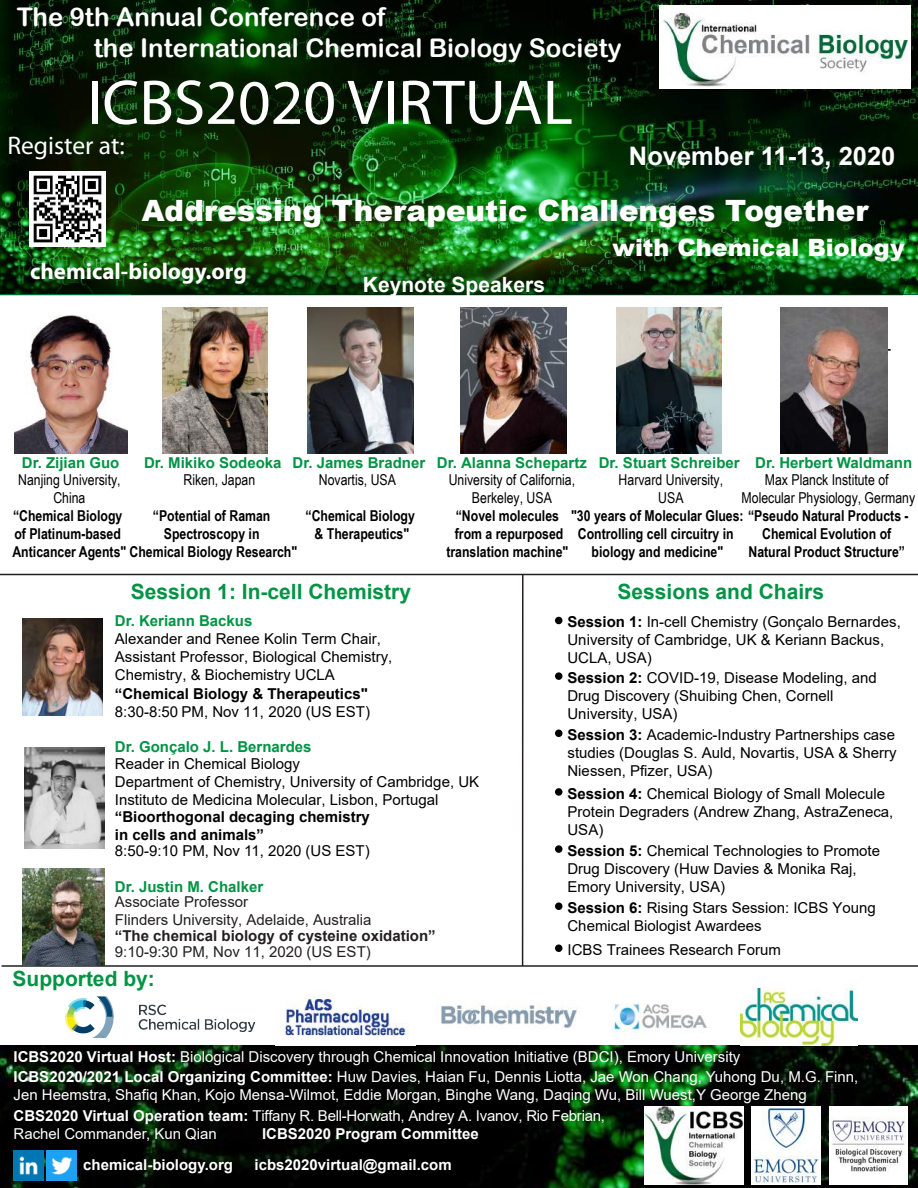
<style>
.page{position:relative;width:918px;height:1188px;background:#fff}
.page>*{position:absolute;margin:0;border:0;box-sizing:border-box;transform-origin:0 0}
.t1{font:700 63.75px "Roboto";color:#fff}
.t2{font:900 29.4px "Arial";color:#fff}
.t3{font:25.65px/30.9px "Arial Rounded MT Bold";color:#fff}
.t4{font:700 25.5px "Arial";color:#fff}
.t5{font:700 25.5px "Roboto";color:#fff}
.t6{font:900 23.85px "Arial";color:#fff}
.t7{font:700 22.95px "Myriad Pro";color:#fff;scale:.86 1}
.t8{font:700 22.95px "Myriad Pro";color:#fff}
.t9{font:700 21px "Arial";color:#009444}
.t10{font:700 21px "Arial";color:#fff}
.t11{font:16.5px "Arial";color:#000}
.t12{font:15px/18px "Arial";color:#000}
.t13{font:15px/18px "Arial";color:#fff}
.t14{font:700 15px/18px "Arial Narrow";color:#000;text-align:center}
.t15{font:700 15px "Arial";color:#009444}
.t16{font:15px/18px "Arial Narrow";color:#000;text-align:center}
.t17{font:15px/18px "Arial";color:#231f20}
.t18{font:700 15px/18px "Arial";color:#000}
.t19{font:700 15px "Arial";color:#fff}
.t20{font:700 15px "Arial";color:#231f20}
.s1{font-weight:700}
</style>
<div class="page">
<img style="left:0;top:1046px;width:917px;height:142px">
<div style="left:555px;top:617px;width:7px;height:7px;background:#000;border-radius:50%"></div>
<div style="left:555px;top:672px;width:7px;height:8px;background:#000;border-radius:50%"></div>
<div style="left:555px;top:730px;width:7px;height:7px;background:#000;border-radius:50%"></div>
<div style="left:555px;top:788px;width:7px;height:8px;background:#000;border-radius:50%"></div>
<div style="left:555px;top:845px;width:7px;height:8px;background:#000;border-radius:50%"></div>
<img style="left:0;top:0;width:918px;height:255px">
<img style="left:30px;top:171px;width:76px;height:76px">
<img style="left:659px;top:6px;width:252px;height:82px">
<img style="left:0;top:255px;width:918px;height:40px">
<img style="left:752px;top:1106px;width:69px;height:79px">
<img style="left:829px;top:1106px;width:79px;height:79px">
<img style="left:47px;top:1150px;width:30px;height:30px">
<img style="left:13px;top:1150px;width:30px;height:30px">
<hr style="left:522px;top:575px;width:2px;height:391px;background:#231f20">
<hr style="left:0;top:574px;width:918px;height:1px;background:#231f20">
<div style="left:555px;top:902px;width:7px;height:8px;background:#000;border-radius:50%"></div>
<img style="left:645px;top:1106px;width:99px;height:79px">
<img style="left:441px;top:1003px;width:136px;height:25px">
<img style="left:275px;top:998px;width:139px;height:38px">
<img style="left:741px;top:988px;width:117px;height:57px">
<img style="left:613px;top:1003px;width:94px;height:35px">
<img style="left:65px;top:996px;width:191px;height:41px">
<img style="left:25px;top:747px;width:80px;height:102px">
<hr style="left:2px;top:965px;width:916px;height:2px;background:#231f20">
<img style="left:23px;top:868px;width:81px;height:97px">
<img style="left:23px;top:618px;width:80px;height:98px">
<img style="left:14px;top:315px;width:113px;height:138px">
<img style="left:162px;top:307px;width:106px;height:146px">
<img style="left:617px;top:307px;width:105px;height:146px">
<img style="left:780px;top:307px;width:107px;height:146px">
<img style="left:308px;top:307px;width:105px;height:146px">
<img style="left:461px;top:307px;width:105px;height:146px">
<div style="left:555px;top:944px;width:7px;height:8px;background:#000;border-radius:50%"></div>
<h3 class="t3" style="left:94px;top:1px;width:530px;text-indent:-77px">The 9th Annual Conference of<br>the International Chemical Biology Society</h3>
<h1 class="t1" style="left:87px;top:63px;width:487px">ICBS2020 VIRTUAL</h1>
<h3 class="t5" style="left:7px;top:129px;width:119px">Register at:</h3>
<h3 class="t4" style="left:629px;top:142px;width:268px">November 11-13, 2020</h3>
<h2 class="t2" style="left:142px;top:189px;width:728px">Addressing Therapeutic Challenges Together</h2>
<h3 class="t6" style="left:612px;top:230px;width:294px">with Chemical Biology</h3>
<h3 class="t8" style="left:30px;top:256px;width:218px">chemical-biology.org</h3>
<h3 class="t7" style="left:151px;top:258px;width:416px">Free registration at chemical-biology.org</h3>
<h3 class="t10" style="left:363px;top:273px;width:184px">Keynote Speakers</h3>
<p class="t11" style="left:886px;top:339px;width:7px">-</p>
<p class="t15" style="left:22px;top:455px;width:99px">Dr. Zijian Guo</p>
<p class="t15" style="left:144px;top:455px;width:283px">Dr. Mikiko Sodeoka Dr. James Bradner</p>
<p class="t15" style="left:599px;top:455px;width:315px">Dr. Stuart Schreiber Dr. Herbert Waldmann</p>
<p class="t14" style="left:12px;top:506px;width:286px;text-align:left">“Chemical Biology<br>of Platinum-based<br>Anticancer Agents" Chemical Biology Research"</p>
<p class="t15" style="left:437px;top:455px;width:152px">Dr. Alanna Schepartz</p>
<p class="t14" style="left:446px;top:506px;width:124px">“Novel molecules from a repurposed translation machine"</p>
<p class="t14" style="left:571px;top:506px;width:339px">"30 years of Molecular Glues: “Pseudo Natural Products -</p>
<p class="t16" style="left:18px;top:470px;width:104px">Nanjing University,<br>China</p>
<p class="t16" style="left:184px;top:470px;width:73px">Riken, Japan</p>
<p class="t16" style="left:319px;top:470px;width:79px">Novartis, USA</p>
<p class="t16" style="left:449px;top:470px;width:128px">University of California,<br>Berkeley, USA</p>
<p class="t16" style="left:619px;top:470px;width:106px">Harvard University,<br>USA</p>
<p class="t16" style="left:742px;top:470px;width:175px">Max Planck Institute of<br>Molecular Physiology, Germany</p>
<p class="t14" style="left:153px;top:506px;width:119px">“Potential of Raman<br>Spectroscopy in</p>
<p class="t14" style="left:306px;top:506px;width:111px">“Chemical Biology &amp; Therapeutics"</p>
<p class="t14" style="left:578px;top:524px;width:157px">Controlling cell circuitry in</p>
<p class="t14" style="left:592px;top:542px;width:133px">biology and medicine"</p>
<p class="t14" style="left:748px;top:524px;width:158px">Chemical Evolution of<br>Natural Product Structure”</p>
<h3 class="t9" style="left:131px;top:580px;width:282px">Session 1: In-cell Chemistry</h3>
<p class="t15" style="left:115px;top:612px;width:139px">Dr. Keriann Backus</p>
<p class="t12" style="left:115px;top:630px;width:279px">Alexander and Renee Kolin Term Chair,<br>Assistant Professor, Biological Chemistry,<br>Chemistry, &amp; Biochemistry UCLA</p>
<p class="t18" style="left:115px;top:685px;width:255px">“Chemical Biology &amp; Therapeutics"</p>
<p class="t12" style="left:115px;top:703px;width:257px">8:30-8:50 PM, Nov 11, 2020 (US EST)</p>
<p class="t15" style="left:115px;top:739px;width:198px">Dr. Gonçalo J. L. Bernardes</p>
<p class="t12" style="left:115px;top:755px;width:366px">Reader in Chemical Biology<br>Department of Chemistry, University of Cambridge, UK<br>Instituto de Medicina Molecular, Lisbon, Portugal</p>
<p class="t18" style="left:115px;top:808px;width:257px">“Bioorthogonal decaging chemistry in cells and animals”</p>
<p class="t12" style="left:115px;top:842px;width:256px">8:50-9:10 PM, Nov 11, 2020 (US EST)</p>
<p class="t15" style="left:115px;top:878px;width:150px">Dr. Justin M. Chalker</p>
<p class="t17" style="left:115px;top:893px;width:258px">Associate Professor<br>Flinders University, Adelaide, Australia</p>
<p class="t20" style="left:115px;top:928px;width:322px">“The chemical biology of cysteine oxidation”</p>
<p class="t17" style="left:115px;top:943px;width:257px">9:10-9:30 PM, Nov 11, 2020 (US EST)</p>
<h3 class="t9" style="left:13px;top:967px;width:144px">Supported by:</h3>
<h3 class="t9" style="left:618px;top:580px;width:208px">Sessions and Chairs</h3>
<p class="t12" style="left:568px;top:613px;width:335px"><span class="s1">Session 1:</span> In-cell Chemistry (Gonçalo Bernardes,<br>University of Cambridge, UK &amp; Keriann Backus,<br>UCLA, USA)</p>
<p class="t12" style="left:568px;top:668px;width:311px"><span class="s1">Session 2:</span> COVID-19, Disease Modeling, and<br>Drug Discovery (Shuibing Chen, Cornell<br>University, USA)</p>
<p class="t12" style="left:568px;top:726px;width:331px;text-align:justify"><span class="s1">Session 3:</span> Academic-Industry Partnerships case studies (Douglas S. Auld, Novartis, USA &amp; Sherry Niessen, Pfizer, USA)</p>
<p class="t12" style="left:568px;top:785px;width:327px"><span class="s1">Session 4:</span> Chemical Biology of Small Molecule<br>Protein Degraders (Andrew Zhang, AstraZeneca,<br>USA)</p>
<p class="t12" style="left:568px;top:842px;width:314px"><span class="s1">Session 5:</span> Chemical Technologies to Promote<br>Drug Discovery (Huw Davies &amp; Monika Raj,<br>Emory University, USA)</p>
<p class="t12" style="left:568px;top:899px;width:310px"><span class="s1">Session 6:</span> Rising Stars Session: ICBS Young<br>Chemical Biologist Awardees</p>
<p class="t12" style="left:568px;top:941px;width:215px">ICBS Trainees Research Forum</p>
<p class="t13" style="left:14px;top:1048px;width:728px"><span class="s1">ICBS2020 Virtual Host:</span> Biological Discovery through Chemical Innovation Initiative (BDCI), Emory University</p>
<p class="t13" style="left:14px;top:1068px;width:846px"><span class="s1">ICBS2020/2021 Local Organizing Committee:</span> Huw Davies, Haian Fu, Dennis Liotta, Jae Won Chang, Yuhong Du, M.G. Finn,<br>Jen Heemstra, Shafiq Khan, Kojo Mensa-Wilmot, Eddie Morgan, Binghe Wang, Daqing Wu, Bill Wuest,Y George Zheng</p>
<p class="t13" style="left:14px;top:1107px;width:593px"><span class="s1">CBS2020 Virtual Operation team:</span> Tiffany R. Bell-Horwath, Andrey A. Ivanov, Rio Febrian,<br>Rachel Commander, Kun Qian</p>
<p class="t19" style="left:262px;top:1125px;width:218px">ICBS2020 Program Committee</p>
<p class="t19" style="left:83px;top:1156px;width:151px">chemical-biology.org</p>
<p class="t19" style="left:255px;top:1156px;width:199px">icbs2020virtual@gmail.com</p>
</div>
